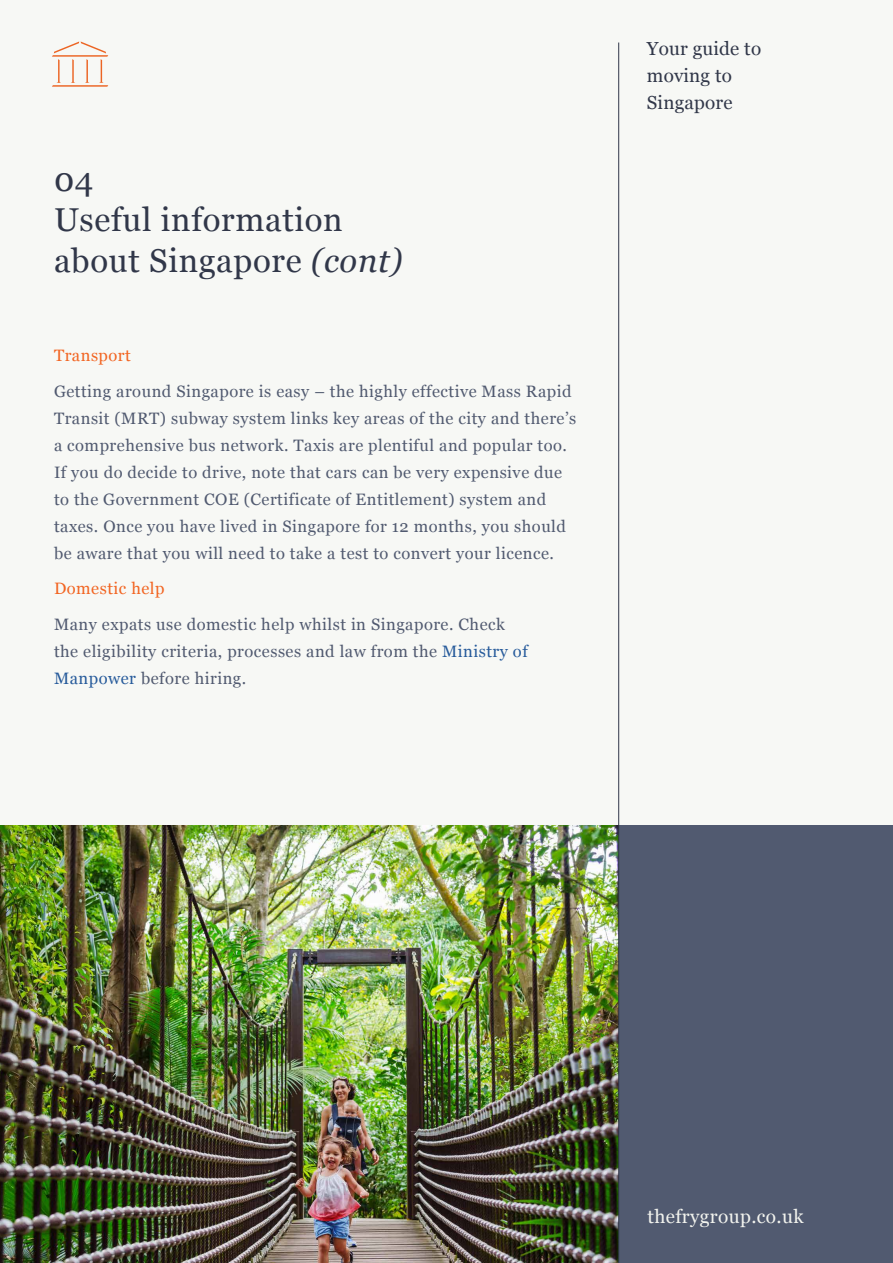
<style>
.page{position:relative;width:893px;height:1263px;background:#f7f8f5}
.page>*{position:absolute;margin:0;border:0;box-sizing:border-box;transform-origin:0 0}
.t1{font:33px/40.5px "Georgia";letter-spacing:.02em;color:#313749}
.t2{font:19.05px "Georgia";letter-spacing:.02em;color:#f2f3ee}
.t3{font:18.9px/27px "Georgia";letter-spacing:.01em;color:#313749}
.t4{font:16.5px/27px "Georgia";letter-spacing:.03em;color:#515a70}
.t5{font:16.5px "Georgia";letter-spacing:.03em;color:#f26522}
.s1{font-style:italic}
.s2{color:#275b9b}
</style>
<div class="page">
<div style="left:618px;top:826px;width:275px;height:437px;background:#515a70"></div>
<img style="left:0;top:826px;width:618px;height:437px">
<svg style="left:52px;top:41px;width:56px;height:46px"></svg>
<hr style="left:618px;top:43px;width:1px;height:1220px;background:#313749">
<h1 class="t1" style="left:54px;top:158px;width:350px">04<br>Useful information about Singapore <span class="s1">(cont)</span></h1>
<p class="t5" style="left:54px;top:343px;width:78px">Transport</p>
<p class="t4" style="left:54px;top:377px;width:524px">Getting around Singapore is easy – the highly effective Mass Rapid Transit (MRT) subway system links key areas of the city and there’s a comprehensive bus network. Taxis are plentiful and popular too.<br>If you do decide to drive, note that cars can be very expensive due to the Government COE (Certificate of Entitlement) system and taxes. Once you have lived in Singapore for 12 months, you should be aware that you will need to take a test to convert your licence.</p>
<p class="t5" style="left:54px;top:576px;width:112px">Domestic help</p>
<p class="t4" style="left:54px;top:610px;width:475px">Many expats use domestic help whilst in Singapore. Check the eligibility criteria, processes and law from the <span class="s2">Ministry of<br>Manpower</span> before hiring.</p>
<p class="t3" style="left:647px;top:34px;width:116px">Your guide to moving to<br>Singapore</p>
<p class="t2" style="left:647px;top:1203px;width:158px">thefrygroup.co.uk</p>
</div>
